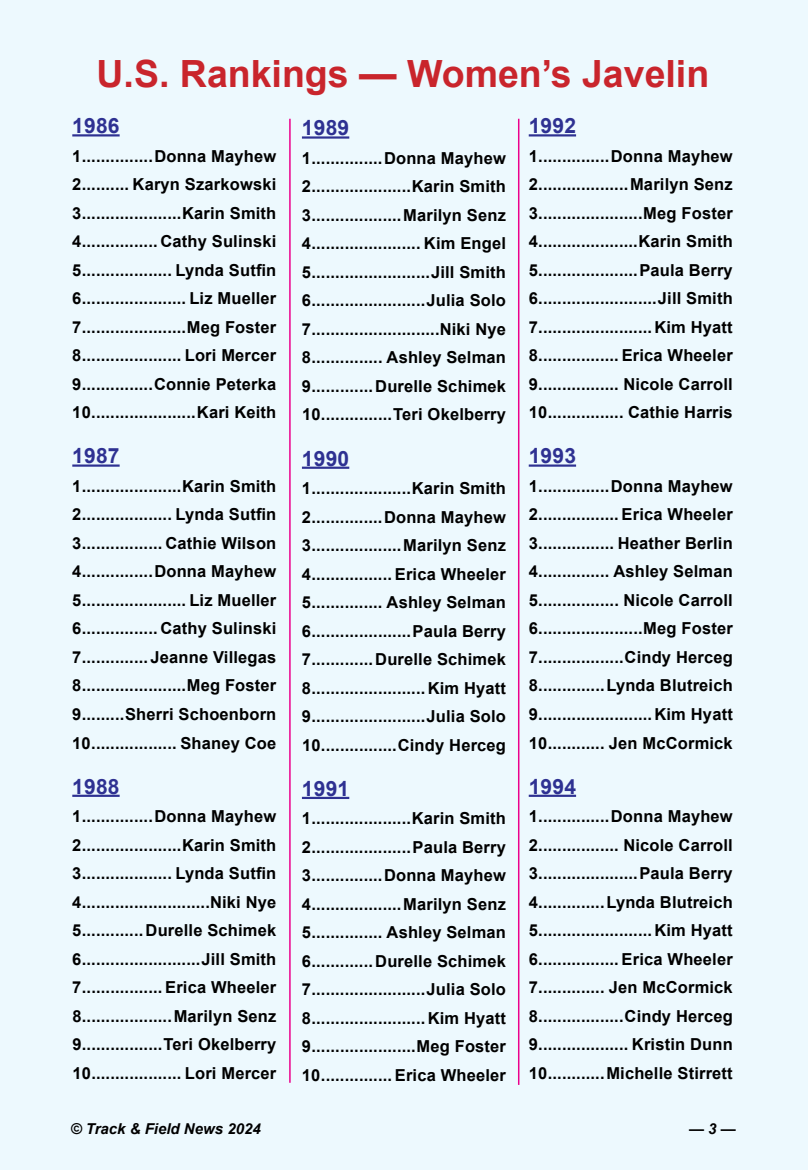
<style>
.page{position:relative;width:808px;height:1170px;background:#fff}
.page>*{position:absolute;margin:0;border:0;box-sizing:border-box;transform-origin:0 0}
.t1{font:700 37.5px "Arial";color:#c9252c}
.t2{font:700 21px "Arial";letter-spacing:.01em;color:#2e3192}
.t3{font:700 16.5px/28.5px "Arial";letter-spacing:.01em;color:#000;text-align:justify}
.t4{font:italic 700 15px "Arial";color:#000}
</style>
<div class="page">
<div style="left:0;top:0;width:808px;height:1169px;background:#edf9fe"></div>
<hr style="left:289px;top:119px;width:2px;height:963px;background:#ec008c">
<hr style="left:518px;top:119px;width:1px;height:965px;background:#ec008c">
<hr style="left:72px;top:134px;width:48px;height:2px;background:#2e3192">
<hr style="left:72px;top:464px;width:48px;height:2px;background:#2e3192">
<hr style="left:72px;top:794px;width:48px;height:2px;background:#2e3192">
<hr style="left:302px;top:136px;width:47px;height:3px;background:#2e3192">
<hr style="left:302px;top:466px;width:47px;height:3px;background:#2e3192">
<hr style="left:302px;top:796px;width:47px;height:3px;background:#2e3192">
<hr style="left:529px;top:134px;width:47px;height:2px;background:#2e3192">
<hr style="left:529px;top:464px;width:47px;height:2px;background:#2e3192">
<hr style="left:529px;top:794px;width:47px;height:2px;background:#2e3192">
<h1 class="t1" style="left:97px;top:49px;width:614px">U.S. Rankings — Women’s Javelin</h1>
<p class="t2" style="left:72px;top:112px;width:49px">1986</p>
<p class="t3" style="left:72px;top:142px;width:206px">1...............Donna Mayhew 2.......... Karyn Szarkowski 3.....................Karin Smith 4................ Cathy Sulinski 5................... Lynda Sutfin 6...................... Liz Mueller 7......................Meg Foster 8..................... Lori Mercer 9...............Connie Peterka 10......................Kari Keith</p>
<p class="t2" style="left:72px;top:442px;width:49px">1987</p>
<p class="t3" style="left:72px;top:472px;width:206px">1.....................Karin Smith 2................... Lynda Sutfin 3................. Cathie Wilson 4...............Donna Mayhew 5...................... Liz Mueller 6................ Cathy Sulinski 7.............. Jeanne Villegas 8......................Meg Foster 9.........Sherri Schoenborn 10.................. Shaney Coe</p>
<p class="t2" style="left:72px;top:772px;width:49px">1988</p>
<p class="t3" style="left:72px;top:802px;width:206px">1...............Donna Mayhew 2.....................Karin Smith 3................... Lynda Sutfin 4...........................Niki Nye 5.............Durelle Schimek 6.........................Jill Smith 7................. Erica Wheeler 8...................Marilyn Senz 9.................Teri Okelberry 10................... Lori Mercer</p>
<p class="t2" style="left:529px;top:112px;width:49px">1992</p>
<p class="t3" style="left:529px;top:142px;width:206px">1...............Donna Mayhew 2...................Marilyn Senz 3......................Meg Foster 4.....................Karin Smith 5.....................Paula Berry 6.........................Jill Smith 7........................Kim Hyatt 8................. Erica Wheeler 9................. Nicole Carroll 10................ Cathie Harris</p>
<p class="t2" style="left:529px;top:442px;width:49px">1993</p>
<p class="t3" style="left:529px;top:472px;width:206px">1...............Donna Mayhew 2................. Erica Wheeler 3................ Heather Berlin 4............... Ashley Selman 5................. Nicole Carroll 6......................Meg Foster 7..................Cindy Herceg 8..............Lynda Blutreich 9........................Kim Hyatt 10............ Jen McCormick</p>
<p class="t2" style="left:529px;top:772px;width:49px">1994</p>
<p class="t3" style="left:529px;top:802px;width:206px">1...............Donna Mayhew 2................. Nicole Carroll 3.....................Paula Berry 4..............Lynda Blutreich 5........................Kim Hyatt 6................. Erica Wheeler 7.............. Jen McCormick 8..................Cindy Herceg 9................... Kristin Dunn 10............Michelle Stirrett</p>
<p class="t2" style="left:302px;top:114px;width:49px">1989</p>
<p class="t3" style="left:302px;top:144px;width:206px">1...............Donna Mayhew 2.....................Karin Smith 3...................Marilyn Senz 4....................... Kim Engel 5.........................Jill Smith 6........................Julia Solo 7...........................Niki Nye 8............... Ashley Selman 9.............Durelle Schimek 10...............Teri Okelberry</p>
<p class="t2" style="left:302px;top:444px;width:49px">1990</p>
<p class="t3" style="left:302px;top:474px;width:206px">1.....................Karin Smith 2...............Donna Mayhew 3...................Marilyn Senz 4................. Erica Wheeler 5............... Ashley Selman 6.....................Paula Berry 7.............Durelle Schimek 8........................Kim Hyatt 9........................Julia Solo 10................Cindy Herceg</p>
<p class="t2" style="left:302px;top:774px;width:49px">1991</p>
<p class="t3" style="left:302px;top:804px;width:206px">1.....................Karin Smith 2.....................Paula Berry 3...............Donna Mayhew 4...................Marilyn Senz 5............... Ashley Selman 6.............Durelle Schimek 7........................Julia Solo 8........................Kim Hyatt 9......................Meg Foster 10............... Erica Wheeler</p>
<p class="t4" style="left:71px;top:1119px;width:192px">© Track &amp; Field News 2024</p>
<p class="t4" style="left:689px;top:1119px;width:48px">— 3 —</p>
</div>
